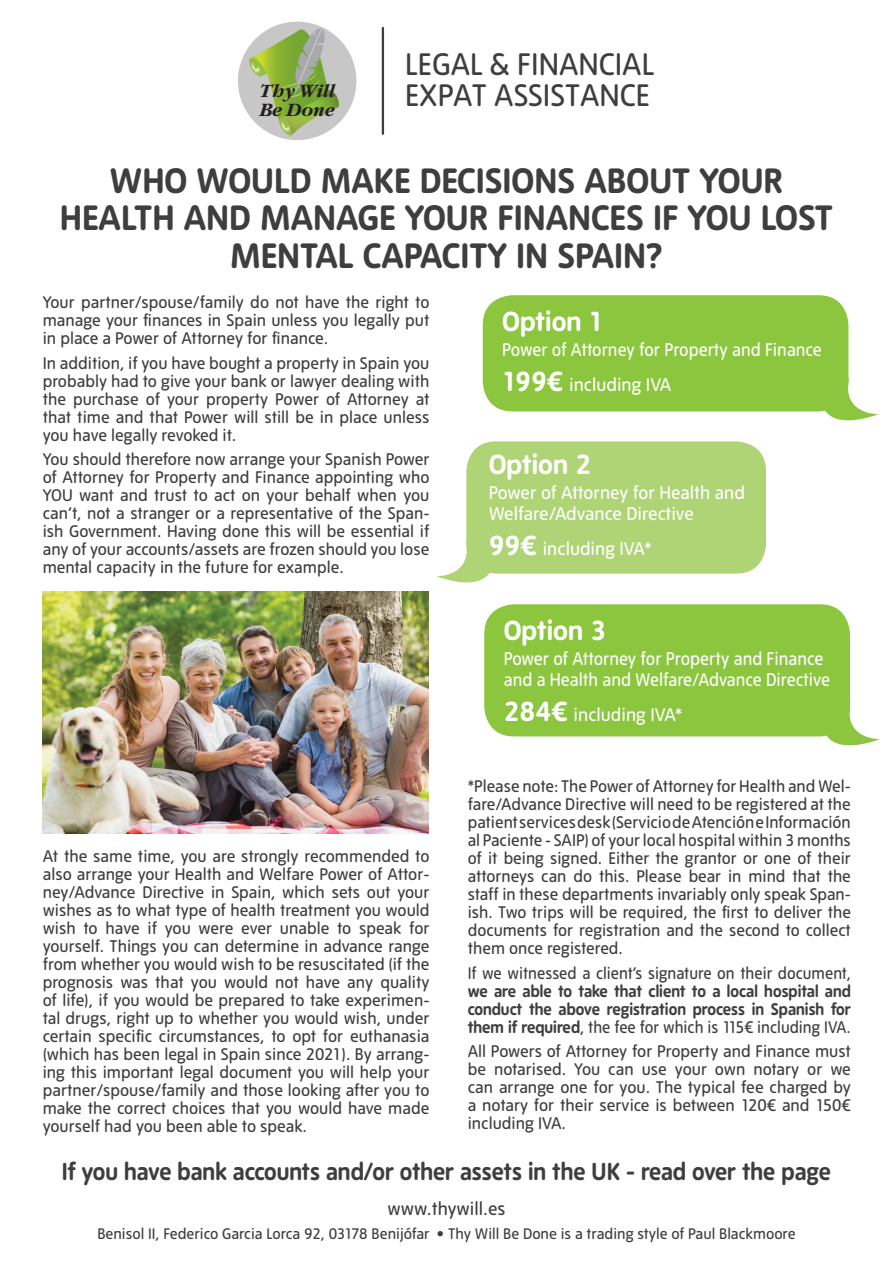
<style>
.page{position:relative;width:893px;height:1263px;background:#fff}
.page>*{position:absolute;margin:0;border:0;box-sizing:border-box;transform-origin:0 0}
.t1{font:700 34.5px/37.5px "Tate New";color:#3e3e3f;text-align:center}
.t2{font:30.45px/30.5px "Tate New";color:#3e3e3f}
.t3{font:700 27px "Tate New";color:#fff}
.t4{font:700 24px "Tate New";color:#3e3e3f;scale:.95 1}
.t5{font:italic 19.65px/19.2px "Garamond H Bold";color:#231f20}
.t6{font:18px/21px "Tate New";color:#fff;scale:.95 1}
.t7{font:18px/21px "Tate New";color:#fff}
.t8{font:18px "Tate New";color:#3e3e3f}
.t9{font:16.5px/18px "Tate New";color:#3e3e3f;text-align:justify}
.t10{font:700 16.5px/18px "Tate New";color:#3e3e3f;text-align:justify;scale:.95 1}
.t11{font:15px "Tate New";color:#3e3e3f}
.s1{font-weight:700;font-size:27px}
.s2{font-weight:400}
</style>
<div class="page">
<img style="left:43px;top:591px;width:386px;height:242px">
<div style="left:483px;top:295px;width:365px;height:116px;background:#8bc63e;border-radius:30px"></div>
<svg style="left:822px;top:377px;width:56px;height:44px"></svg>
<div style="left:484px;top:604px;width:366px;height:132px;background:#8bc63e;border-radius:30px"></div>
<svg style="left:823px;top:702px;width:57px;height:44px"></svg>
<div style="left:466px;top:441px;width:300px;height:133px;background:#aed475;border-radius:30px"></div>
<svg style="left:436px;top:539px;width:57px;height:44px"></svg>
<div style="left:238px;top:22px;width:118px;height:118px;background:#c8c7c8;border-radius:50%"></div>
<svg style="left:249px;top:28px;width:90px;height:107px"></svg>
<hr style="left:382px;top:28px;width:2px;height:106px;background:#3e3e3f">
<p class="t5" style="left:261px;top:81px;width:77px">Thy Will<br>Be Done</p>
<p class="t2" style="left:405px;top:49px;width:251px">LEGAL &amp; FINANCIAL<br>EXPAT ASSISTANCE</p>
<p class="t1" style="left:60px;top:161px;width:775px">WHO WOULD MAKE DECISIONS ABOUT YOUR<br>HEALTH AND MANAGE YOUR FINANCES IF YOU LOST<br>MENTAL CAPACITY IN SPAIN?</p>
<p class="t9" style="left:43px;top:293px;width:388px">Your partner/spouse/family do not have the right to manage your finances in Spain unless you legally put in place a Power of Attorney for finance.</p>
<p class="t9" style="left:43px;top:354px;width:388px">In addition, if you have bought a property in Spain you probably had to give your bank or lawyer dealing with the purchase of your property Power of Attorney at that time and that Power will still be in place unless you have legally revoked it.</p>
<p class="t9" style="left:43px;top:450px;width:388px">You should therefore now arrange your Spanish Power of Attorney for Property and Finance appointing who YOU want and trust to act on your behalf when you can’t, not a stranger or a representative of the Span&shy;ish Government. Having done this will be essential if any of your accounts/assets are frozen should you lose mental capacity in the future for example.</p>
<p class="t3" style="left:502px;top:306px;width:104px">Option 1</p>
<p class="t6" style="left:502px;top:339px;width:338px">Power of Attorney for Property and Finance</p>
<p class="t7" style="left:502px;top:374px;width:171px"><span class="s1">199€</span> including IVA</p>
<p class="t3" style="left:489px;top:449px;width:104px">Option 2</p>
<p class="t7" style="left:489px;top:482px;width:258px">Power of Attorney for Health and<br>Welfare/Advance Directive</p>
<p class="t7" style="left:489px;top:538px;width:164px"><span class="s1">99€</span> including IVA*</p>
<p class="t9" style="left:43px;top:847px;width:388px">At the same time, you are strongly recommended to also arrange your Health and Welfare Power of Attor&shy;ney/Advance Directive in Spain, which sets out your wishes as to what type of health treatment you would wish to have if you were ever unable to speak for yourself. Things you can determine in advance range from whether you would wish to be resuscitated (if the prognosis was that you would not have any quality of life), if you would be prepared to take experimen&shy;tal drugs, right up to whether you would wish, under certain specific circumstances, to opt for euthanasia (which has been legal in Spain since 2021). By arrang&shy;ing this important legal document you will help your partner/spouse/family and those looking after you to make the correct choices that you would have made yourself had you been able to speak.</p>
<p class="t3" style="left:504px;top:614px;width:104px">Option 3</p>
<p class="t6" style="left:504px;top:648px;width:345px">Power of Attorney for Property and Finance and a Health and Welfare/Advance Directive</p>
<p class="t7" style="left:504px;top:704px;width:180px"><span class="s1">284€</span> including IVA*</p>
<p class="t9" style="left:468px;top:777px;width:385px">*Please note: The Power of Attorney for Health and Wel&shy;fare/Advance Directive will need to be registered at the patient services desk (Servicio de Atención e Información al Paciente - SAIP) of your local hospital within 3 months of it being signed. Either the grantor or one of their attorneys can do this. Please bear in mind that the staff in these departments invariably only speak Span&shy;ish. Two trips will be required, the first to deliver the documents for registration and the second to collect them once registered.</p>
<p class="t10" style="left:468px;top:964px;width:405px"><span class="s2">If we witnessed a client’s signature on their document, </span>we are able to take that client to a local hospital and conduct the above registration process in Spanish for them if required<span class="s2">, the fee for which is 115€ including IVA.</span></p>
<p class="t9" style="left:468px;top:1042px;width:385px">All Powers of Attorney for Property and Finance must be notarised. You can use your own notary or we can arrange one for you. The typical fee charged by a notary for their service is between 120€ and 150€ including IVA.</p>
<p class="t4" style="left:62px;top:1158px;width:811px">If you have bank accounts and/or other assets in the UK - read over the page</p>
<p class="t8" style="left:387px;top:1198px;width:120px">www.thywill.es</p>
<p class="t11" style="left:97px;top:1225px;width:700px">Benisol II, Federico Garcia Lorca 92, 03178 Benijófar • Thy Will Be Done is a trading style of Paul Blackmoore</p>
</div>
